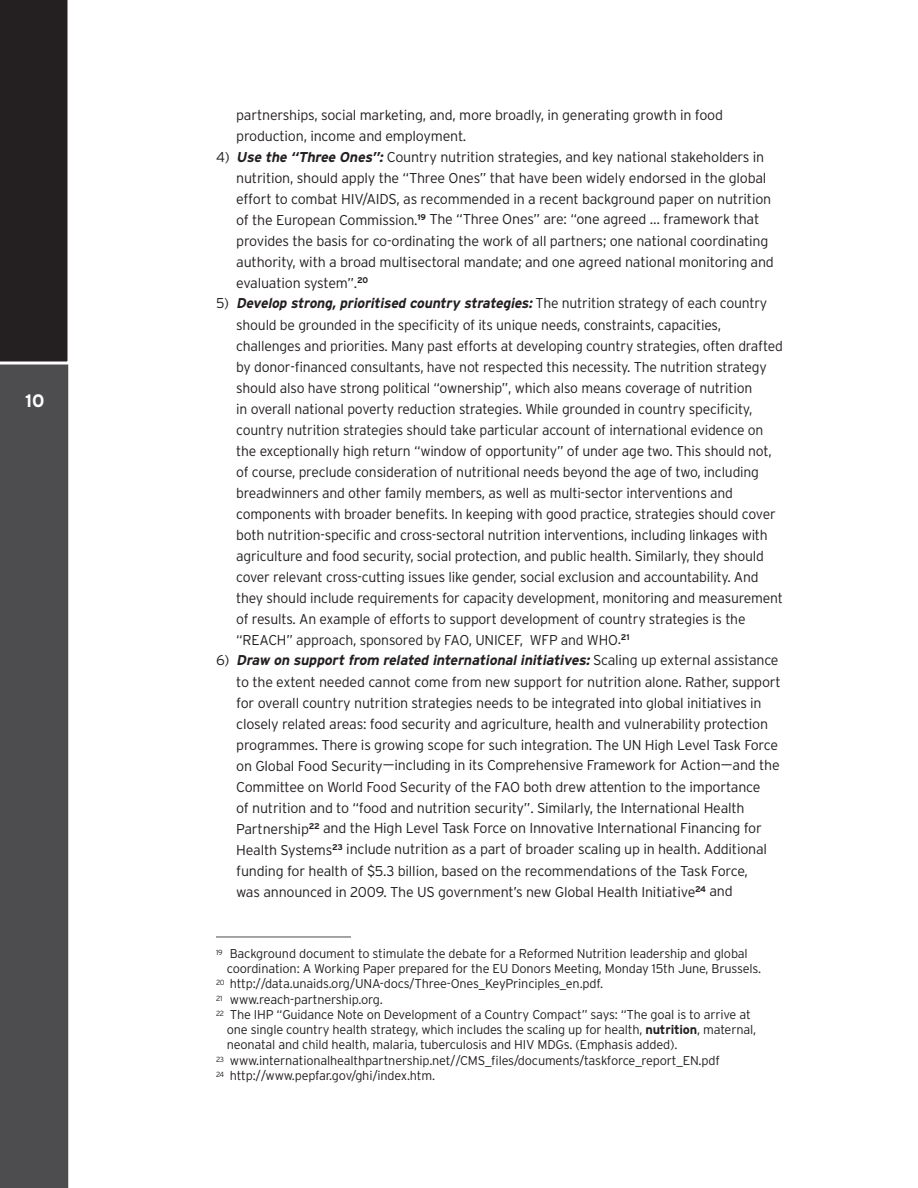
<style>
.page{position:relative;width:918px;height:1188px;background:#fff}
.page>*{position:absolute;margin:0;border:0;box-sizing:border-box;transform-origin:0 0}
.t1{font:700 18px "Interstate";color:#fff}
.t2{font:300 14.25px/21px "Interstate";letter-spacing:-.015em;color:#231f20}
.t3{font:italic 700 14.25px "Interstate";color:#231f20}
.t4{font:300 12.75px "Interstate";letter-spacing:-.015em;color:#231f20}
.s1{font-weight:700;font-style:italic}
.s2{font-weight:300;font-style:normal}
.s3{font-weight:700}
</style>
<div class="page">
<div style="left:0;top:366px;width:69px;height:822px;background:#4d4d4f"></div>
<div style="left:0;top:0;width:69px;height:366px;background:#242021"></div>
<hr style="left:216px;top:937px;width:135px;height:1px;background:#4d4d4f">
<p class="t1" style="left:25px;top:391px;width:21px">10</p>
<p class="t2" style="left:236px;top:104px;width:488px">partnerships, social marketing, and, more broadly, in generating growth in food production, income and employment.</p>
<p class="t2" style="left:216px;top:146px;width:550px">4) <span class="s1">Use the “Three Ones”:</span> Country nutrition strategies, and key national stakeholders in</p>
<p class="t2" style="left:236px;top:167px;width:532px">nutrition, should apply the “Three Ones” that have been widely endorsed in the global</p>
<p class="t2" style="left:236px;top:188px;width:537px">effort to combat HIV/AIDS, as recommended in a recent background paper on nutrition</p>
<p class="t2" style="left:236px;top:209px;width:525px">of the European Commission.<sup>19</sup> The “Three Ones” are: “one agreed … framework that</p>
<p class="t2" style="left:236px;top:230px;width:534px">provides the basis for co-ordinating the work of all partners; one national coordinating</p>
<p class="t2" style="left:236px;top:251px;width:539px">authority, with a broad multisectoral mandate; and one agreed national monitoring and</p>
<p class="t2" style="left:236px;top:272px;width:133px">evaluation system”.<sup>20</sup></p>
<p class="t3" style="left:216px;top:296px;width:553px"><span class="s2">5 )</span> Develop strong, prioritised country strategies:<span class="s2">T h e n u t r i t i o n s t r a t e g y o f e a c h c o u n t r y</span></p>
<p class="t2" style="left:236px;top:314px;width:486px">should be grounded in the specificity of its unique needs, constraints, capacities,</p>
<p class="t2" style="left:236px;top:335px;width:548px">challenges and priorities. Many past efforts at developing country strategies, often drafted</p>
<p class="t2" style="left:236px;top:356px;width:532px">by donor-financed consultants, have not respected this necessity. The nutrition strategy</p>
<p class="t2" style="left:236px;top:377px;width:518px">should also have strong political “ownership”, which also means coverage of nutrition</p>
<p class="t2" style="left:236px;top:398px;width:518px">in overall national poverty reduction strategies. While grounded in country specificity,</p>
<p class="t2" style="left:236px;top:419px;width:529px">country nutrition strategies should take particular account of international evidence on</p>
<p class="t2" style="left:236px;top:440px;width:537px">the exceptionally high return “window of opportunity” of under age two. This should not,</p>
<p class="t2" style="left:236px;top:461px;width:524px">of course, preclude consideration of nutritional needs beyond the age of two, including</p>
<p class="t2" style="left:236px;top:482px;width:498px">breadwinners and other family members, as well as multi-sector interventions and</p>
<p class="t2" style="left:236px;top:503px;width:541px">components with broader benefits. In keeping with good practice, strategies should cover</p>
<p class="t2" style="left:236px;top:524px;width:533px">both nutrition-specific and cross-sectoral nutrition interventions, including linkages with</p>
<p class="t2" style="left:236px;top:545px;width:529px">agriculture and food security, social protection, and public health. Similarly, they should</p>
<p class="t2" style="left:236px;top:566px;width:524px">cover relevant cross-cutting issues like gender, social exclusion and accountability. And</p>
<p class="t2" style="left:236px;top:587px;width:548px">they should include requirements for capacity development, monitoring and measurement</p>
<p class="t2" style="left:236px;top:608px;width:511px">of results. An example of efforts to support development of country strategies is the</p>
<p class="t2" style="left:236px;top:629px;width:395px">“REACH” approach, sponsored by FAO, UNICEF, WFP and WHO.<sup>21</sup></p>
<p class="t3" style="left:216px;top:653px;width:564px"><span class="s2">6 )</span> Draw on support from related international initiatives:<span class="s2">S c a l i n g u p e x t e r n a l a s s i s t a n c e</span></p>
<p class="t2" style="left:236px;top:671px;width:546px">to the extent needed cannot come from new support for nutrition alone. Rather, support</p>
<p class="t2" style="left:236px;top:692px;width:527px">for overall country nutrition strategies needs to be integrated into global initiatives in</p>
<p class="t2" style="left:236px;top:713px;width:533px">closely related areas: food security and agriculture, health and vulnerability protection</p>
<p class="t2" style="left:236px;top:734px;width:543px">programmes. There is growing scope for such integration. The UN High Level Task Force</p>
<p class="t2" style="left:236px;top:755px;width:545px">on Global Food Security—including in its Comprehensive Framework for Action—and the</p>
<p class="t2" style="left:236px;top:776px;width:526px">Committee on World Food Security of the FAO both drew attention to the importance</p>
<p class="t2" style="left:236px;top:797px;width:510px">of nutrition and to “food and nutrition security”. Similarly, the International Health</p>
<p class="t2" style="left:236px;top:818px;width:527px">Partnership<sup>22</sup> and the High Level Task Force on Innovative International Financing for</p>
<p class="t2" style="left:236px;top:839px;width:532px">Health Systems<sup>23</sup> include nutrition as a part of broader scaling up in health. Additional</p>
<p class="t2" style="left:236px;top:860px;width:513px">funding for health of $5.3 billion, based on the recommendations of the Task Force,</p>
<p class="t2" style="left:236px;top:881px;width:498px">was announced in 2009. The US government’s new Global Health Initiative<sup>24</sup> and</p>
<p class="t4" style="left:216px;top:946px;width:533px"><sup>19</sup> Background document to stimulate the debate for a Reformed Nutrition leadership and global</p>
<p class="t4" style="left:227px;top:961px;width:536px">coordination: A Working Paper prepared for the EU Donors Meeting, Monday 15th June, Brussels.</p>
<p class="t4" style="left:216px;top:977px;width:389px"><sup>20</sup> http://data.unaids.org/UNA-docs/Three-Ones_KeyPrinciples_en.pdf.</p>
<p class="t4" style="left:216px;top:992px;width:168px"><sup>21</sup> www.reach-partnership.org.</p>
<p class="t4" style="left:216px;top:1007px;width:536px"><sup>22</sup> The IHP “Guidance Note on Development of a Country Compact” says: “The goal is to arrive at</p>
<p class="t4" style="left:227px;top:1022px;width:531px">one single country health strategy, which includes the scaling up for health, <span class="s3">nutrition</span>, maternal,</p>
<p class="t4" style="left:227px;top:1038px;width:452px">neonatal and child health, malaria, tuberculosis and HIV MDGs. (Emphasis added).</p>
<p class="t4" style="left:216px;top:1053px;width:505px"><sup>23</sup> www.internationalhealthpartnership.net//CMS_files/documents/taskforce_report_EN.pdf</p>
<p class="t4" style="left:216px;top:1068px;width:221px"><sup>24</sup> http://www.pepfar.gov/ghi/index.htm.</p>
</div>
